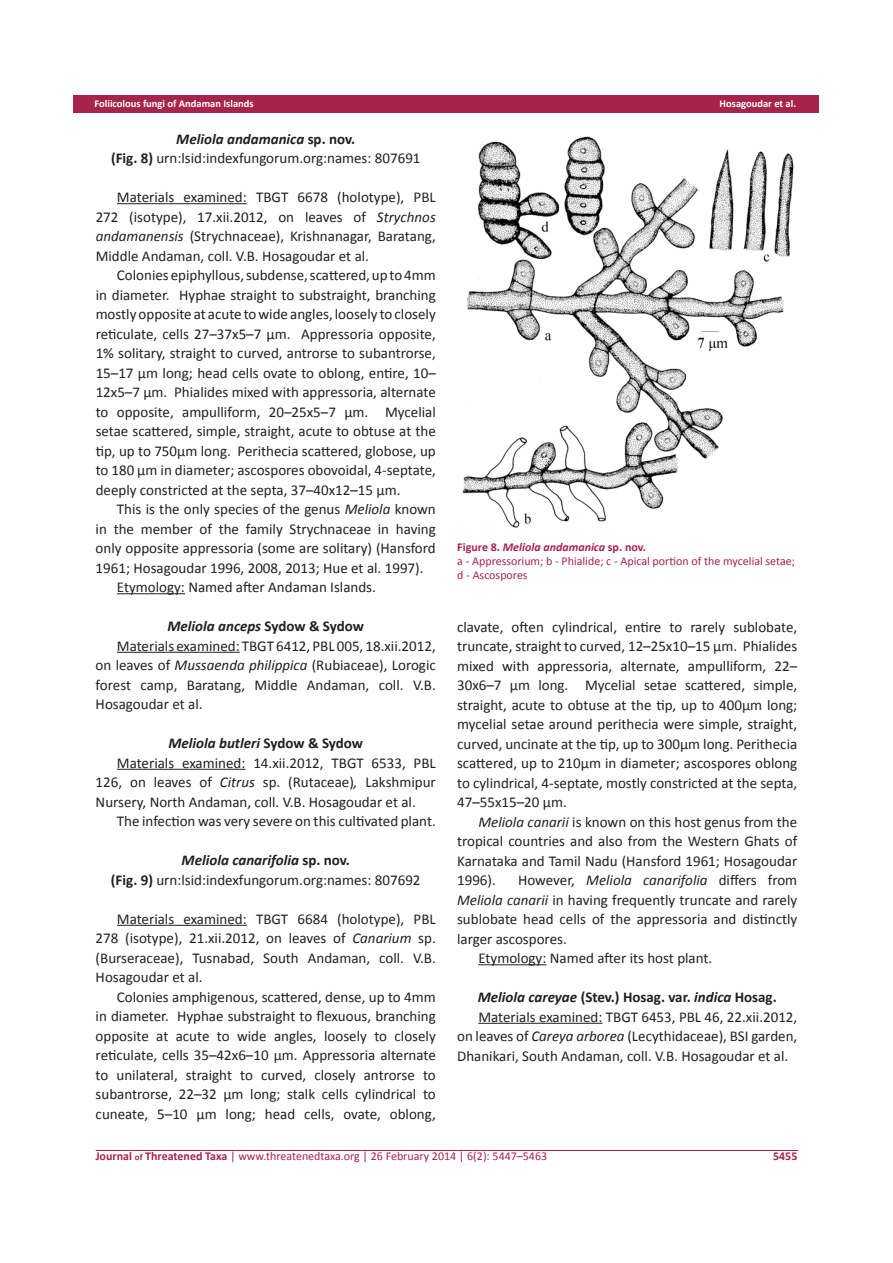
<style>
.page{position:relative;width:893px;height:1263px;background:#fff}
.page>*{position:absolute;margin:0;border:0;box-sizing:border-box;transform-origin:0 0}
.t1{font:15px/19.5px "Calibri";color:#231f20;text-align:justify}
.t2{font:italic 700 15px "Calibri";color:#231f20}
.t3{font:700 15px "Calibri";color:#231f20}
.t4{font:12px/14.4px "Calibri";color:#a5234c}
.t5{font:700 12px "Calibri";color:#a5234c}
.t6{font:700 10.5px "Calibri";color:#fff}
.s1{font-weight:700;font-style:italic}
.s2{font-weight:700}
.s3{font-style:italic}
.s4{font-style:normal}
.s5{font-weight:700;font-size:9px}
</style>
<div class="page">
<div style="left:73px;top:95px;width:745px;height:18px;background:#a5234c"></div>
<hr style="left:96px;top:1150px;width:702px;height:1px;background:#a5234c">
<hr style="left:117px;top:203px;width:130px;height:1px;background:#231f20">
<hr style="left:117px;top:593px;width:68px;height:1px;background:#231f20">
<hr style="left:117px;top:652px;width:123px;height:1px;background:#231f20">
<hr style="left:117px;top:769px;width:128px;height:1px;background:#231f20">
<hr style="left:117px;top:925px;width:130px;height:1px;background:#231f20">
<hr style="left:478px;top:964px;width:68px;height:1px;background:#231f20">
<hr style="left:478px;top:1023px;width:124px;height:1px;background:#231f20">
<img style="left:462px;top:136px;width:332px;height:392px">
<p class="t6" style="left:94px;top:97px;width:161px">Foliicolous fungi of Andaman Islands</p>
<p class="t6" style="left:720px;top:97px;width:78px">Hosagoudar et al.</p>
<p class="t1" style="left:111px;top:129px;width:311px;text-align:center"><span class="s1">Meliola andamanica</span> <span class="s2">sp. nov.<br>(Fig. 8)</span> urn:lsid:indexfungorum.org:names: 807691</p>
<p class="t1" style="left:96px;top:187px;width:342px;text-indent:21px">Materials examined: TBGT 6678 (holotype), PBL 272 (isotype), 17.xii.2012, on leaves of <span class="s3">Strychnos andamanensis</span> (Strychnaceae), Krishnanagar, Baratang, Middle Andaman, coll. V.B. Hosagoudar et al.</p>
<p class="t1" style="left:96px;top:265px;width:342px;text-indent:21px">Colonies epiphyllous, subdense, scattered, up to 4mm in diameter. Hyphae straight to substraight, branching mostly opposite at acute to wide angles, loosely to closely reticulate, cells 27–37x5–7 µm. Appressoria opposite, 1% solitary, straight to curved, antrorse to subantrorse, 15–17 µm long; head cells ovate to oblong, entire, 10– 12x5–7 µm. Phialides mixed with appressoria, alternate to opposite, ampulliform, 20–25x5–7 µm. Mycelial setae scattered, simple, straight, acute to obtuse at the tip, up to 750µm long. Perithecia scattered, globose, up to 180 µm in diameter; ascospores obovoidal, 4-septate, deeply constricted at the septa, 37–40x12–15 µm.</p>
<p class="t1" style="left:117px;top:499px;width:320px">This is the only species of the genus <span class="s3">Meliola</span> known</p>
<p class="t1" style="left:96px;top:519px;width:342px">in the member of the family Strychnaceae in having</p>
<p class="t1" style="left:96px;top:538px;width:342px">only opposite appressoria (some are solitary) (Hansford</p>
<p class="t1" style="left:96px;top:558px;width:329px">1961; Hosagoudar 1996, 2008, 2013; Hue et al. 1997).</p>
<p class="t1" style="left:117px;top:577px;width:261px">Etymology: Named after Andaman Islands.</p>
<p class="t2" style="left:167px;top:616px;width:198px">Meliola anceps <span class="s4">Sydow &amp; Sydow</span></p>
<p class="t1" style="left:117px;top:636px;width:320px">Materials examined: TBGT 6412, PBL 005, 18.xii.2012,</p>
<p class="t1" style="left:96px;top:655px;width:342px">on leaves of <span class="s3">Mussaenda philippica</span> (Rubiaceae), Lorogic</p>
<p class="t1" style="left:96px;top:675px;width:342px">forest camp, Baratang, Middle Andaman, coll. V.B.</p>
<p class="t1" style="left:96px;top:694px;width:108px">Hosagoudar et al.</p>
<p class="t2" style="left:168px;top:733px;width:196px">Meliola butleri <span class="s4">Sydow &amp; Sydow</span></p>
<p class="t1" style="left:117px;top:753px;width:320px">Materials examined: 14.xii.2012, TBGT 6533, PBL</p>
<p class="t1" style="left:96px;top:772px;width:342px">126, on leaves of <span class="s3">Citrus</span> sp. (Rutaceae)<span class="s3">,</span> Lakshmipur</p>
<p class="t1" style="left:96px;top:792px;width:322px">Nursery, North Andaman, coll. V.B. Hosagoudar et al.</p>
<p class="t1" style="left:117px;top:811px;width:320px">The infection was very severe on this cultivated plant.</p>
<p class="t1" style="left:111px;top:850px;width:311px;text-align:center"><span class="s1">Meliola canarifolia</span> <span class="s2">sp. nov.<br>(Fig. 9)</span> urn:lsid:indexfungorum.org:names: 807692</p>
<p class="t1" style="left:96px;top:909px;width:342px;text-indent:21px">Materials examined: TBGT 6684 (holotype), PBL 278 (isotype), 21.xii.2012, on leaves of <span class="s3">Canarium</span> sp. (Burseraceae), Tusnabad, South Andaman, coll. V.B.<br>Hosagoudar et al.</p>
<p class="t1" style="left:96px;top:987px;width:342px;text-indent:21px">Colonies amphigenous, scattered, dense, up to 4mm in diameter. Hyphae substraight to flexuous, branching opposite at acute to wide angles, loosely to closely reticulate, cells 35–42x6–10 µm. Appressoria alternate to unilateral, straight to curved, closely antrorse to subantrorse, 22–32 µm long; stalk cells cylindrical to cuneate, 5–10 µm long; head cells, ovate, oblong,</p>
<p class="t4" style="left:457px;top:539px;width:339px"><span class="s2">Figure 8.</span> <span class="s1">Meliola andamanica</span> <span class="s2">sp. nov.<br></span>a - Appressorium; b - Phialide; c - Apical portion of the mycelial setae; d - Ascospores</p>
<p class="t1" style="left:457px;top:617px;width:342px">clavate, often cylindrical, entire to rarely sublobate, truncate, straight to curved, 12–25x10–15 µm. Phialides mixed with appressoria, alternate, ampulliform, 22– 30x6–7 µm long. Mycelial setae scattered, simple, straight, acute to obtuse at the tip, up to 400µm long; mycelial setae around perithecia were simple, straight, curved, uncinate at the tip, up to 300µm long. Perithecia scattered, up to 210µm in diameter; ascospores oblong to cylindrical, 4-septate, mostly constricted at the septa, 47–55x15–20 µm.</p>
<p class="t1" style="left:457px;top:812px;width:342px;text-indent:21px"><span class="s3">Meliola canarii</span> is known on this host genus from the tropical countries and also from the Western Ghats of Karnataka and Tamil Nadu (Hansford 1961; Hosagoudar 1996).</p>
<p class="t1" style="left:518px;top:870px;width:281px">However, <span class="s3">Meliola canarifolia</span> differs from</p>
<p class="t1" style="left:457px;top:890px;width:342px"><span class="s3">Meliola canarii</span> in having frequently truncate and rarely</p>
<p class="t1" style="left:457px;top:909px;width:342px">sublobate head cells of the appressoria and distinctly</p>
<p class="t1" style="left:457px;top:929px;width:111px">larger ascospores.</p>
<p class="t1" style="left:478px;top:948px;width:235px">Etymology: Named after its host plant.</p>
<p class="t3" style="left:478px;top:987px;width:301px"><span class="s3">Meliola careyae</span> (Stev.) Hosag. var. <span class="s3">indica</span> Hosag.</p>
<p class="t1" style="left:478px;top:1007px;width:320px">Materials examined: TBGT 6453, PBL 46, 22.xii.2012,</p>
<p class="t1" style="left:457px;top:1026px;width:342px">on leaves of <span class="s3">Careya arborea</span> (Lecythidaceae), BSI garden,</p>
<p class="t1" style="left:457px;top:1046px;width:333px">Dhanikari, South Andaman, coll. V.B. Hosagoudar et al.</p>
<p class="t4" style="left:96px;top:1148px;width:453px"><span class="s2">Journal</span> <span class="s5">of</span> <span class="s2">Threatened Taxa</span> | www.threatenedtaxa.org | 26 February 2014 | 6(2): 5447–5463</p>
<p class="t5" style="left:773px;top:1148px;width:26px">5455</p>
</div>
